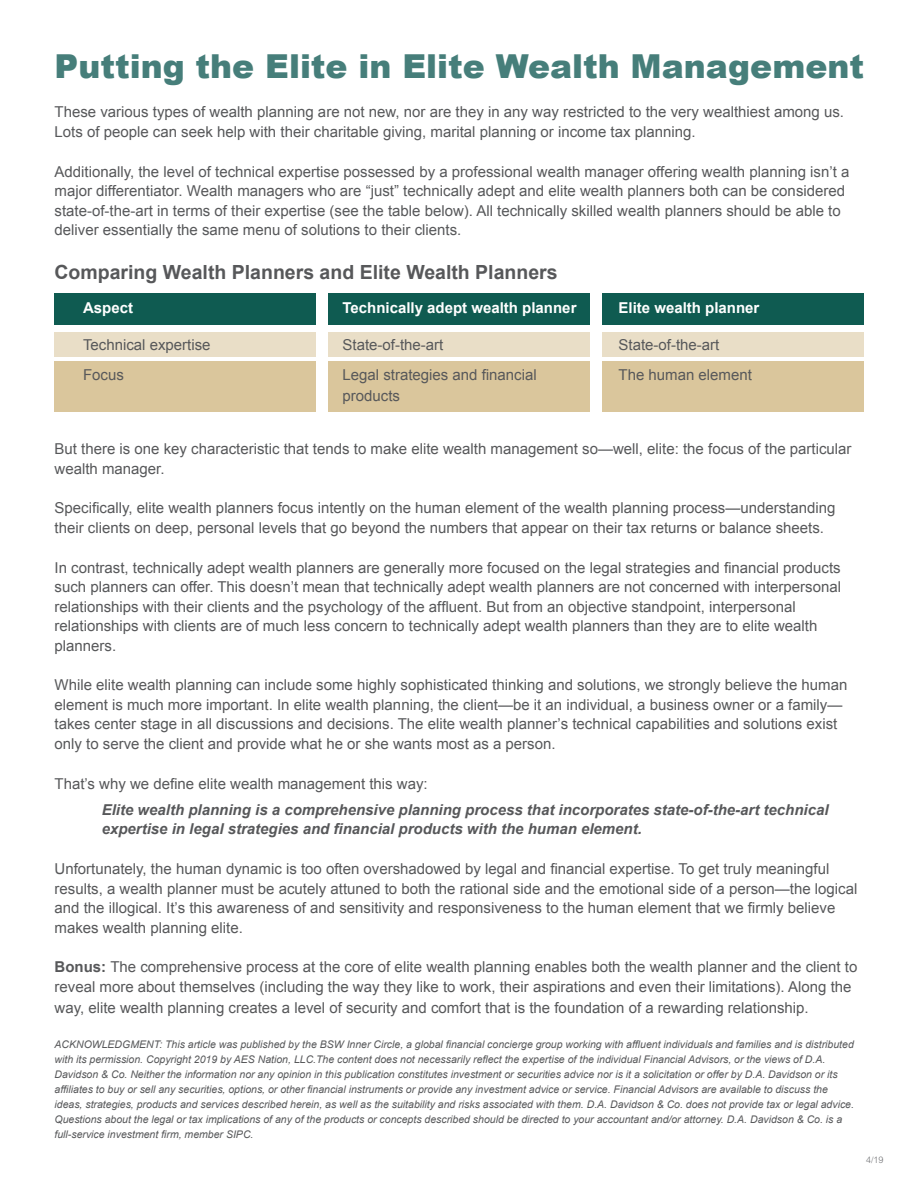
<style>
.page{position:relative;width:918px;height:1188px;background:#fff}
.page>*{position:absolute;margin:0;border:0;box-sizing:border-box;transform-origin:0 0}
.t1{font:900 33px "Arial";color:#467e7a}
.t2{font:700 19.5px "Arial";color:#57585a}
.t3{font:15px/19.5px "Arial";color:#57585a}
.t4{font:italic 700 15px/19.5px "Arial";color:#57585a}
.t5{font:700 15px "Arial";color:#fff}
.t6{font:italic 10.5px/15px "Arial";color:#57585a}
.t7{font:300 9px "Arial MT Std";color:#6c6d70}
.s1{font-weight:700}
</style>
<div class="page">
<div style="left:55px;top:294px;width:261px;height:31px;background:#0f5b51"></div>
<div style="left:55px;top:332px;width:261px;height:25px;background:#e9dec7"></div>
<div style="left:55px;top:361px;width:261px;height:50px;background:#dac69c"></div>
<div style="left:328px;top:294px;width:262px;height:31px;background:#0f5b51"></div>
<div style="left:328px;top:332px;width:262px;height:25px;background:#e9dec7"></div>
<div style="left:328px;top:361px;width:262px;height:50px;background:#dac69c"></div>
<div style="left:602px;top:294px;width:262px;height:31px;background:#0f5b51"></div>
<div style="left:602px;top:332px;width:262px;height:25px;background:#e9dec7"></div>
<div style="left:602px;top:361px;width:262px;height:50px;background:#dac69c"></div>
<h1 class="t1" style="left:55px;top:42px;width:811px">Putting the Elite in Elite Wealth Management</h1>
<p class="t3" style="left:55px;top:103px;width:791px">These various types of wealth planning are not new, nor are they in any way restricted to the very wealthiest among us.<br>Lots of people can seek help with their charitable giving, marital planning or income tax planning.</p>
<p class="t3" style="left:55px;top:162px;width:796px">Additionally, the level of technical expertise possessed by a professional wealth manager offering wealth planning isn’t a major differentiator. Wealth managers who are “just” technically adept and elite wealth planners both can be considered state-of-the-art in terms of their expertise (see the table below). All technically skilled wealth planners should be able to deliver essentially the same menu of solutions to their clients.</p>
<h2 class="t2" style="left:55px;top:259px;width:505px">Comparing Wealth Planners and Elite Wealth Planners</h2>
<p class="t5" style="left:83px;top:298px;width:52px">Aspect</p>
<p class="t5" style="left:343px;top:298px;width:235px">Technically adept wealth planner</p>
<p class="t5" style="left:619px;top:298px;width:142px">Elite wealth planner</p>
<p class="t3" style="left:83px;top:335px;width:129px">Technical expertise</p>
<p class="t3" style="left:343px;top:335px;width:102px">State-of-the-art</p>
<p class="t3" style="left:619px;top:335px;width:102px">State-of-the-art</p>
<p class="t3" style="left:83px;top:365px;width:42px">Focus</p>
<p class="t3" style="left:343px;top:365px;width:196px">Legal strategies and financial</p>
<p class="t3" style="left:619px;top:365px;width:135px">The human element</p>
<p class="t3" style="left:343px;top:386px;width:59px">products</p>
<p class="t3" style="left:55px;top:439px;width:799px">But there is one key characteristic that tends to make elite wealth management so—well, elite: the focus of the particular wealth manager.</p>
<p class="t3" style="left:55px;top:499px;width:782px">Specifically, elite wealth planners focus intently on the human element of the wealth planning process—understanding their clients on deep, personal levels that go beyond the numbers that appear on their tax returns or balance sheets.</p>
<p class="t3" style="left:55px;top:558px;width:788px">In contrast, technically adept wealth planners are generally more focused on the legal strategies and financial products such planners can offer. This doesn’t mean that technically adept wealth planners are not concerned with interpersonal relationships with their clients and the psychology of the affluent. But from an objective standpoint, interpersonal relationships with clients are of much less concern to technically adept wealth planners than they are to elite wealth planners.</p>
<p class="t3" style="left:55px;top:676px;width:794px">While elite wealth planning can include some highly sophisticated thinking and solutions, we strongly believe the human element is much more important. In elite wealth planning, the client—be it an individual, a business owner or a family— takes center stage in all discussions and decisions. The elite wealth planner’s technical capabilities and solutions exist only to serve the client and provide what he or she wants most as a person.</p>
<p class="t3" style="left:55px;top:774px;width:375px">That’s why we define elite wealth management this way:</p>
<p class="t4" style="left:102px;top:800px;width:728px">Elite wealth planning is a comprehensive planning process that incorporates state-of-the-art technical expertise in legal strategies and financial products with the human element.</p>
<p class="t3" style="left:55px;top:859px;width:804px">Unfortunately, the human dynamic is too often overshadowed by legal and financial expertise. To get truly meaningful results, a wealth planner must be acutely attuned to both the rational side and the emotional side of a person—the logical and the illogical. It’s this awareness of and sensitivity and responsiveness to the human element that we firmly believe makes wealth planning elite.</p>
<p class="t3" style="left:55px;top:958px;width:804px"><span class="s1">Bonus:</span> The comprehensive process at the core of elite wealth planning enables both the wealth planner and the client to reveal more about themselves (including the way they like to work, their aspirations and even their limitations). Along the</p>
<p class="t3" style="left:55px;top:998px;width:756px">way, elite wealth planning creates a level of security and comfort that is the foundation of a rewarding relationship.</p>
<p class="t6" style="left:55px;top:1037px;width:801px">ACKNOWLEDGMENT: This article was published by the BSW Inner Circle, a global financial concierge group working with affluent individuals and families and is distributed with its permission. Copyright 2019 by AES Nation, LLC.The content does not necessarily reflect the expertise of the individual Financial Advisors, or the views of D.A.<br>Davidson &amp; Co. Neither the information nor any opinion in this publication constitutes investment or securities advice nor is it a solicitation or offer by D.A. Davidson or its affiliates to buy or sell any securities, options, or other financial instruments or provide any investment advice or service. Financial Advisors are available to discuss the ideas, strategies, products and services described herein, as well as the suitability and risks associated with them. D.A. Davidson &amp; Co. does not provide tax or legal advice.<br>Questions about the legal or tax implications of any of the products or concepts described should be directed to your accountant and/or attorney. D.A. Davidson &amp; Co. is a full-service investment firm, member SIPC.</p>
<p class="t7" style="left:866px;top:1155px;width:19px">4/19</p>
</div>
